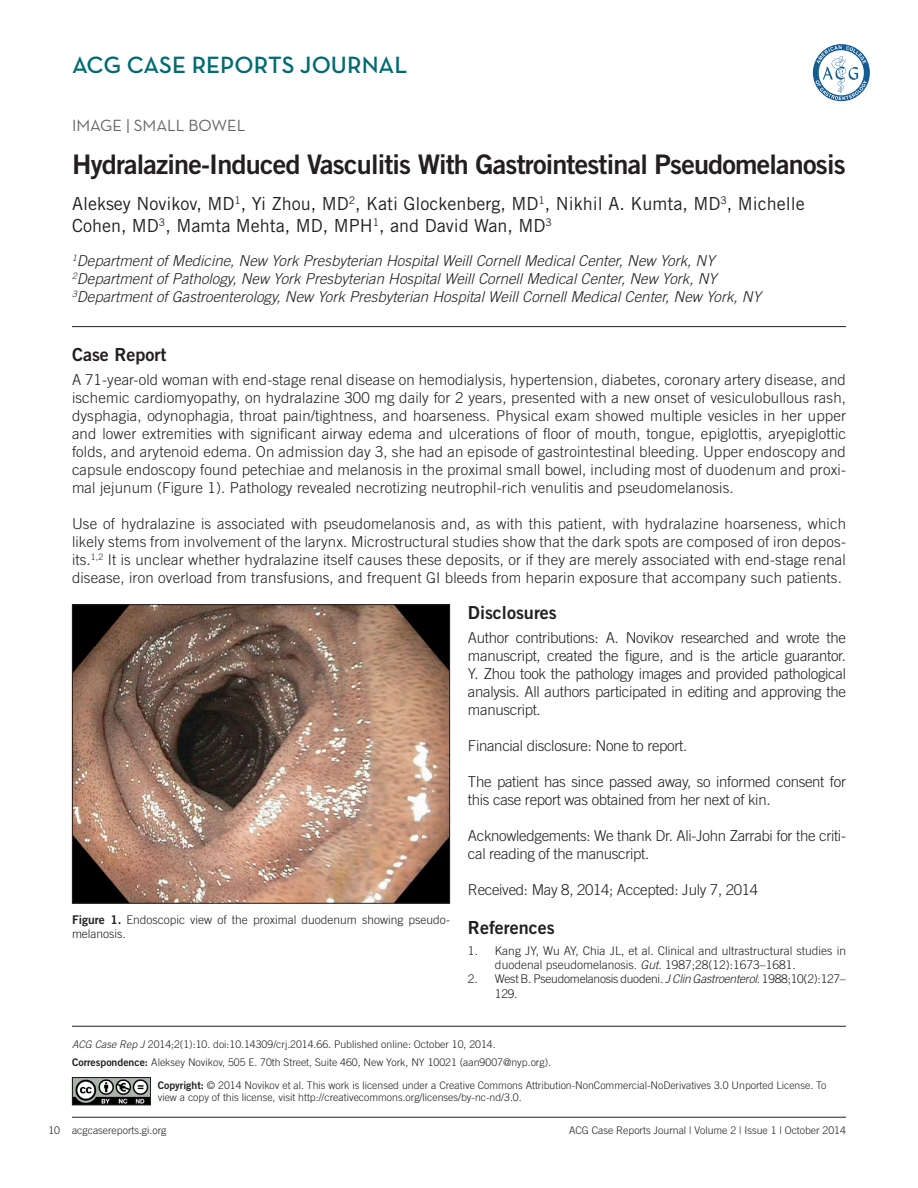
<style>
.page{position:relative;width:918px;height:1188px;background:#fff}
.page>*{position:absolute;margin:0;border:0;box-sizing:border-box;transform-origin:0 0}
.t1{font:27px "Trade Gothic LT Std Bd 2";letter-spacing:-.03em;color:#231f20}
.t2{font:600 24px "Neutraface Text";color:#006a71}
.t3{font:18px/21.6px "Trade Gothic LT Std";color:#231f20}
.t4{font:18px "Trade Gothic LT Std Bd 2";color:#231f20}
.t5{font:16.5px "Neutraface Text";color:#636366}
.CRJ_Paragraph_Style{font:300 15px/18px "Trade Gothic LT Std";letter-spacing:-.02em;color:#231f20;text-align:justify}
.t6{font:italic 300 15px "Trade Gothic LT Std";color:#231f20}
.t7{font:300 12px/14.4px "Trade Gothic LT Std";color:#231f20}
.t8{font:300 12px/14.4px "Trade Gothic LT Std";letter-spacing:-.02em;color:#231f20}
.t9{font:300 10.5px/12.6px "Trade Gothic LT Std";color:#231f20}
.s1{font-family:"Trade Gothic LT Std Bd 2";font-weight:400}
.s2{font-style:italic}
</style>
<div class="page">
<svg style="left:813px;top:44px;width:57px;height:57px"></svg>
<hr style="left:72px;top:1117px;width:774px;height:1px;background:#231f20">
<hr style="left:72px;top:326px;width:774px;height:1px;background:#231f20">
<hr style="left:72px;top:1026px;width:774px;height:1px;background:#231f20">
<img style="left:74px;top:1079px;width:75px;height:24px">
<div style="left:72px;top:1077px;width:79px;height:28px;border:1px solid #231f20"></div>
<img style="left:74px;top:606px;width:374px;height:296px">
<div style="left:72px;top:604px;width:378px;height:300px;border:1px solid #231f20"></div>
<h2 class="t2" style="left:72px;top:50px;width:337px">ACG CASE REPORTS JOURNAL</h2>
<p class="t5" style="left:72px;top:115px;width:175px">IMAGE | SMALL BOWEL</p>
<p class="t1" style="left:72px;top:147px;width:775px">Hydralazine-Induced Vasculitis With Gastrointestinal Pseudomelanosis</p>
<p class="t3" style="left:72px;top:193px;width:734px">Aleksey Novikov, MD<sup>1</sup>, Yi Zhou, MD<sup>2</sup>, Kati Glockenberg, MD<sup>1</sup>, Nikhil A. Kumta, MD<sup>3</sup>, Michelle<br>Cohen, MD<sup>3</sup>, Mamta Mehta, MD, MPH<sup>1</sup>, and David Wan, MD<sup>3</sup></p>
<p class="t6" style="left:72px;top:252px;width:644px"><sup>1</sup>Department of Medicine, New York Presbyterian Hospital Weill Cornell Medical Center, New York, NY</p>
<p class="t6" style="left:72px;top:270px;width:646px"><sup>2</sup>Department of Pathology, New York Presbyterian Hospital Weill Cornell Medical Center, New York, NY</p>
<p class="t6" style="left:72px;top:288px;width:691px"><sup>3</sup>Department of Gastroenterology, New York Presbyterian Hospital Weill Cornell Medical Center, New York, NY</p>
<p class="t4" style="left:72px;top:344px;width:96px">Case Report</p>
<p class="CRJ_Paragraph_Style" style="left:72px;top:371px;width:776px">A 71-year-old woman with end-stage renal disease on hemodialysis, hypertension, diabetes, coronary artery disease, and ischemic cardiomyopathy, on hydralazine 300 mg daily for 2 years, presented with a new onset of vesiculobullous rash, dysphagia, odynophagia, throat pain/tightness, and hoarseness. Physical exam showed multiple vesicles in her upper and lower extremities with significant airway edema and ulcerations of floor of mouth, tongue, epiglottis, aryepiglottic folds, and arytenoid edema. On admission day 3, she had an episode of gastrointestinal bleeding. Upper endoscopy and capsule endoscopy found petechiae and melanosis in the proximal small bowel, including most of duodenum and proxi&shy;mal jejunum (Figure 1). Pathology revealed necrotizing neutrophil-rich venulitis and pseudomelanosis.</p>
<p class="CRJ_Paragraph_Style" style="left:72px;top:515px;width:776px">Use of hydralazine is associated with pseudomelanosis and, as with this patient, with hydralazine hoarseness, which likely stems from involvement of the larynx. Microstructural studies show that the dark spots are composed of iron depos&shy;its.<sup>1,2</sup> It is unclear whether hydralazine itself causes these deposits, or if they are merely associated with end-stage renal disease, iron overload from transfusions, and frequent GI bleeds from heparin exposure that accompany such patients.</p>
<p class="t7" style="left:72px;top:912px;width:380px"><span class="s1">Figure 1.</span> Endoscopic view of the proximal duodenum showing pseudo&shy;melanosis.</p>
<p class="t4" style="left:468px;top:601px;width:90px">Disclosures</p>
<p class="CRJ_Paragraph_Style" style="left:468px;top:628px;width:380px">Author contributions: A. Novikov researched and wrote the manuscript, created the figure, and is the article guarantor.<br>Y. Zhou took the pathology images and provided pathological analysis. All authors participated in editing and approving the manuscript.</p>
<p class="CRJ_Paragraph_Style" style="left:468px;top:736px;width:221px">Financial disclosure: None to report.</p>
<p class="CRJ_Paragraph_Style" style="left:468px;top:772px;width:380px">The patient has since passed away, so informed consent for this case report was obtained from her next of kin.</p>
<p class="CRJ_Paragraph_Style" style="left:468px;top:826px;width:380px">Acknowledgements: We thank Dr. Ali-John Zarrabi for the criti&shy;cal reading of the manuscript.</p>
<p class="CRJ_Paragraph_Style" style="left:468px;top:880px;width:292px">Received: May 8, 2014; Accepted: July 7, 2014</p>
<p class="t4" style="left:468px;top:917px;width:88px">References</p>
<p class="t7" style="left:495px;top:943px;width:353px;text-indent:-27px">1. Kang JY, Wu AY, Chia JL, et al. Clinical and ultrastructural studies in duodenal pseudomelanosis. <span class="s2">Gut</span>. 1987;28(12):1673–1681.</p>
<p class="t8" style="left:495px;top:972px;width:352px;text-indent:-27px">2. West B. Pseudomelanosis duodeni. <span class="s2">J Clin Gastroenterol</span>. 1988;10(2):127–<br>129.</p>
<p class="t9" style="left:72px;top:1037px;width:425px"><span class="s2">ACG Case Rep J</span> 2014;2(1):10. doi:10.14309/crj.2014.66. Published online: October 10, 2014.</p>
<p class="t9" style="left:72px;top:1056px;width:481px"><span class="s1">Correspondence:</span> Aleksey Novikov, 505 E. 70th Street, Suite 460, New York, NY 10021 (aan9007@nyp.org).</p>
<p class="t9" style="left:158px;top:1079px;width:670px"><span class="s1">Copyright:</span> © 2014 Novikov et al. This work is licensed under a Creative Commons Attribution-NonCommercial-NoDerivatives 3.0 Unported License. To view a copy of this license, visit http://creativecommons.org/licenses/by-nc-nd/3.0.</p>
<p class="t9" style="left:48px;top:1124px;width:120px">10 acgcasereports.gi.org</p>
<p class="t9" style="left:569px;top:1124px;width:278px">ACG Case Reports Journal | Volume 2 | Issue 1 | October 2014</p>
</div>
